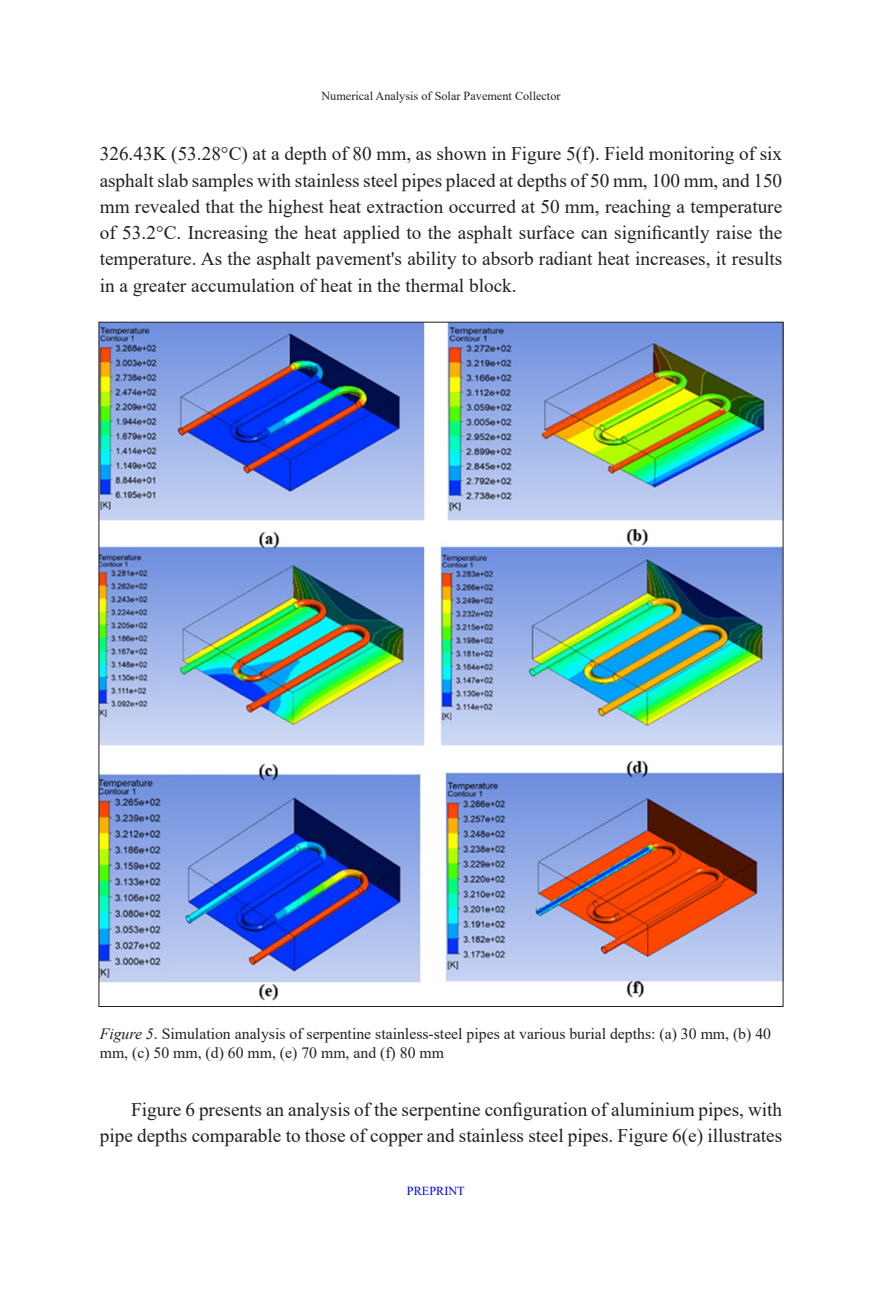
<style>
.page{position:relative;width:882px;height:1298px;background:#fff}
.page>*{position:absolute;margin:0;border:0;box-sizing:border-box;transform-origin:0 0}
.Body_Text{font:19.25px/26.2px "Times New Roman";color:#231f20;text-align:justify}
.Caption_Figure{font:15.75px/19.2px "Times New Roman";color:#231f20}
.t1{font:12.25px "Times New Roman";color:#231f20}
.t2{font:12.25px "Times New Roman";color:#00f}
.s1{font-style:italic}
</style>
<div class="page">
<img style="left:100px;top:324px;width:682px;height:677px">
<p class="t1" style="left:321px;top:87px;width:241px">Numerical Analysis of Solar Pavement Collector</p>
<p class="Body_Text" style="left:100px;top:140px;width:684px">326.43K (53.28°C) at a depth of 80 mm, as shown in Figure 5(f). Field monitoring of six asphalt slab samples with stainless steel pipes placed at depths of 50 mm, 100 mm, and 150 mm revealed that the highest heat extraction occurred at 50 mm, reaching a temperature of 53.2°C. Increasing the heat applied to the asphalt surface can significantly raise the temperature. As the asphalt pavement's ability to absorb radiant heat increases, it results in a greater accumulation of heat in the thermal block.</p>
<p class="Caption_Figure" style="left:100px;top:1023px;width:673px"><span class="s1">Figure 5</span>. Simulation analysis of serpentine stainless-steel pipes at various burial depths: (a) 30 mm, (b) 40 mm, (c) 50 mm, (d) 60 mm, (e) 70 mm, and (f) 80 mm</p>
<p class="Body_Text" style="left:100px;top:1095px;width:684px;text-align:right">Figure 6 presents an analysis of the serpentine configuration of aluminium pipes, with pipe depths comparable to those of copper and stainless steel pipes. Figure 6(e) illustrates</p>
<p class="t2" style="left:407px;top:1182px;width:59px">PREPRINT</p>
</div>
